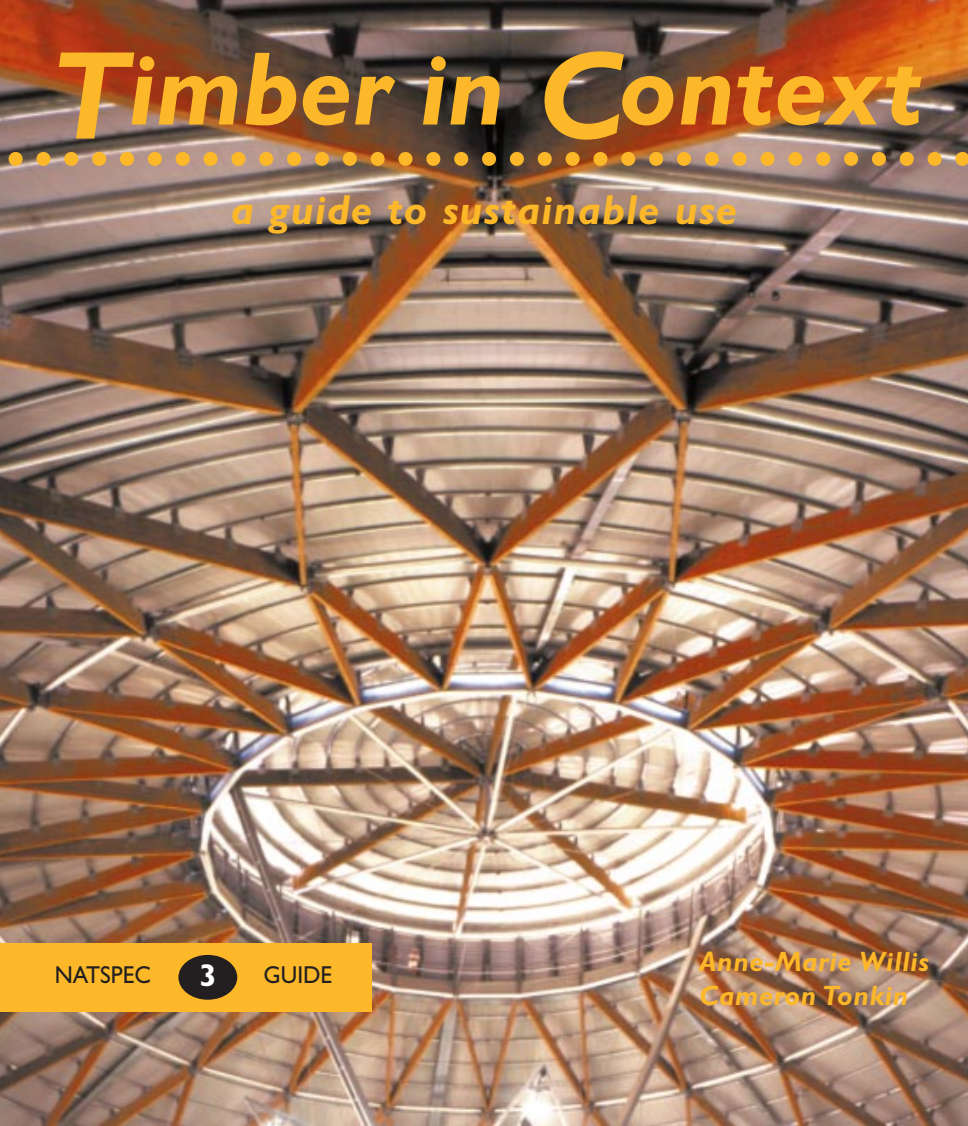
<style>
.page{position:relative;width:968px;height:1126px;background:#fff}
.page>*{position:absolute;margin:0;border:0;box-sizing:border-box;transform-origin:0 0}
.t1{font:italic 700 105px "Gill Sans";color:#fcb828}
.t2{font:italic 700 42px "Gill Sans";letter-spacing:.025em;color:#fcb828}
.t3{font:700 31.5px "Gill Sans";color:#fff}
.t4{font:italic 700 28px/33.6px "Gill Sans";letter-spacing:.025em;color:#fcb828}
.t5{font:24.5px "Gill Sans";color:#231f20;scale:.95 1}
.s1{font-size:126px}
</style>
<div class="page">
<img style="left:0;top:0;width:968px;height:1125px">
<div style="left:0;top:943px;width:372px;height:68px;background:#fcb828"></div>
<div style="left:178px;top:954px;width:59px;height:45px;background:#231f20;border-radius:50%"></div>
<img style="left:16px;top:152px;width:947px;height:14px">
<h1 class="t1" style="left:50px;top:53px;width:873px"><span class="s1">T</span>imber in <span class="s1">C</span>ontext</h1>
<h2 class="t2" style="left:231px;top:196px;width:508px">a guide to sustainable use</h2>
<p class="t5" style="left:55px;top:966px;width:103px">NATSPEC</p>
<p class="t3" style="left:199px;top:964px;width:16px">3</p>
<p class="t5" style="left:264px;top:966px;width:74px">GUIDE</p>
<p class="t4" style="left:699px;top:947px;width:231px">Anne-Marie Willis<br>Cameron Tonkin</p>
</div>
